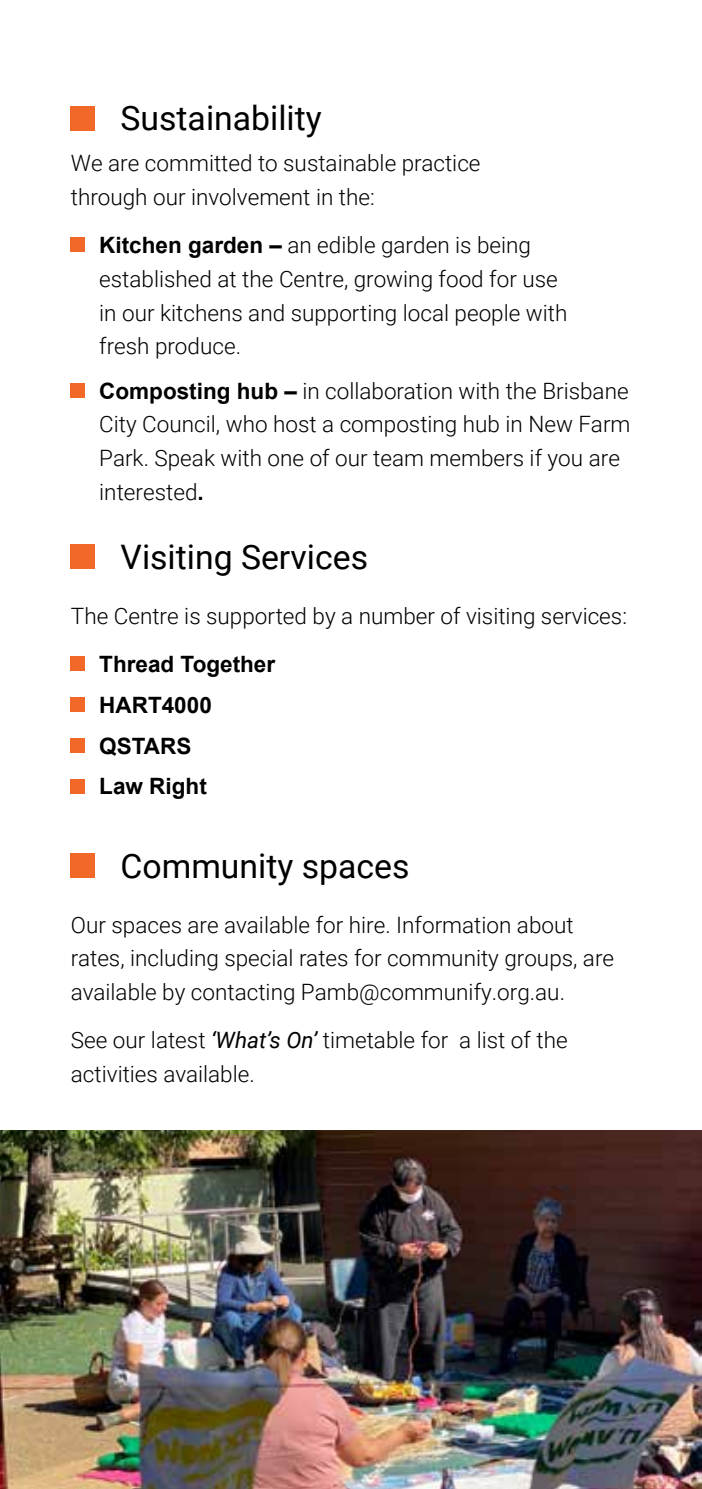
<style>
.page{position:relative;width:702px;height:1489px;background:#fff}
.page>*{position:absolute;margin:0;border:0;box-sizing:border-box;transform-origin:0 0}
.t1{font:33.75px "Roboto";color:#000}
.t2{font:300 22.5px/33.8px "Roboto";color:#000}
.t3{font:700 22.5px/40.8px "Arial";color:#000}
.s1{font-family:"Arial";font-weight:700}
.s2{color:#fff}
.s3{font-weight:400;font-style:italic}
</style>
<div class="page">
<div style="left:71px;top:106px;width:24px;height:24px;background:#f26829"></div>
<div style="left:71px;top:237px;width:14px;height:15px;background:#f26829"></div>
<div style="left:71px;top:383px;width:14px;height:14px;background:#f26829"></div>
<div style="left:71px;top:544px;width:24px;height:25px;background:#f26829"></div>
<div style="left:71px;top:656px;width:14px;height:14px;background:#f26829"></div>
<div style="left:71px;top:697px;width:14px;height:14px;background:#f26829"></div>
<div style="left:71px;top:738px;width:14px;height:14px;background:#f26829"></div>
<div style="left:71px;top:779px;width:14px;height:14px;background:#f26829"></div>
<div style="left:71px;top:853px;width:24px;height:24px;background:#f26829"></div>
<img style="left:0;top:1130px;width:702px;height:358px">
<h1 class="t1" style="left:120px;top:95px;width:203px">Sustainability</h1>
<p class="t2" style="left:71px;top:145px;width:411px">We are committed to sustainable practice through our involvement in the:</p>
<p class="t2" style="left:99px;top:227px;width:469px"><span class="s1">Kitchen garden –</span> an edible garden is being established at the Centre, growing food for use in our kitchens and supporting local people with fresh produce.</p>
<p class="t2" style="left:99px;top:373px;width:532px"><span class="s1">Composting hub –</span> in collaboration with the Brisbane City Council, who host a composting hub in New Farm Park. Speak with one of our team members if you are interested<span class="s1">.</span></p>
<h1 class="t1" style="left:120px;top:533px;width:249px">Visiting Services</h1>
<p class="t2" style="left:71px;top:598px;width:557px">The Centre is supported by a number of visiting services:</p>
<p class="t3" style="left:99px;top:643px;width:177px">Thread Together<br>HART4000<br>QSTARS<span class="s2">Right<br></span>Law Right</p>
<h1 class="t1" style="left:120px;top:841px;width:290px">Community spaces</h1>
<p class="t2" style="left:71px;top:906px;width:545px">Our spaces are available for hire. Information about rates, including special rates for community groups, are available by contacting Pamb@communify.org.au.</p>
<p class="t2" style="left:71px;top:1022px;width:498px">See our latest <span class="s3">‘What’s On’</span> timetable for a list of the activities available.</p>
</div>
